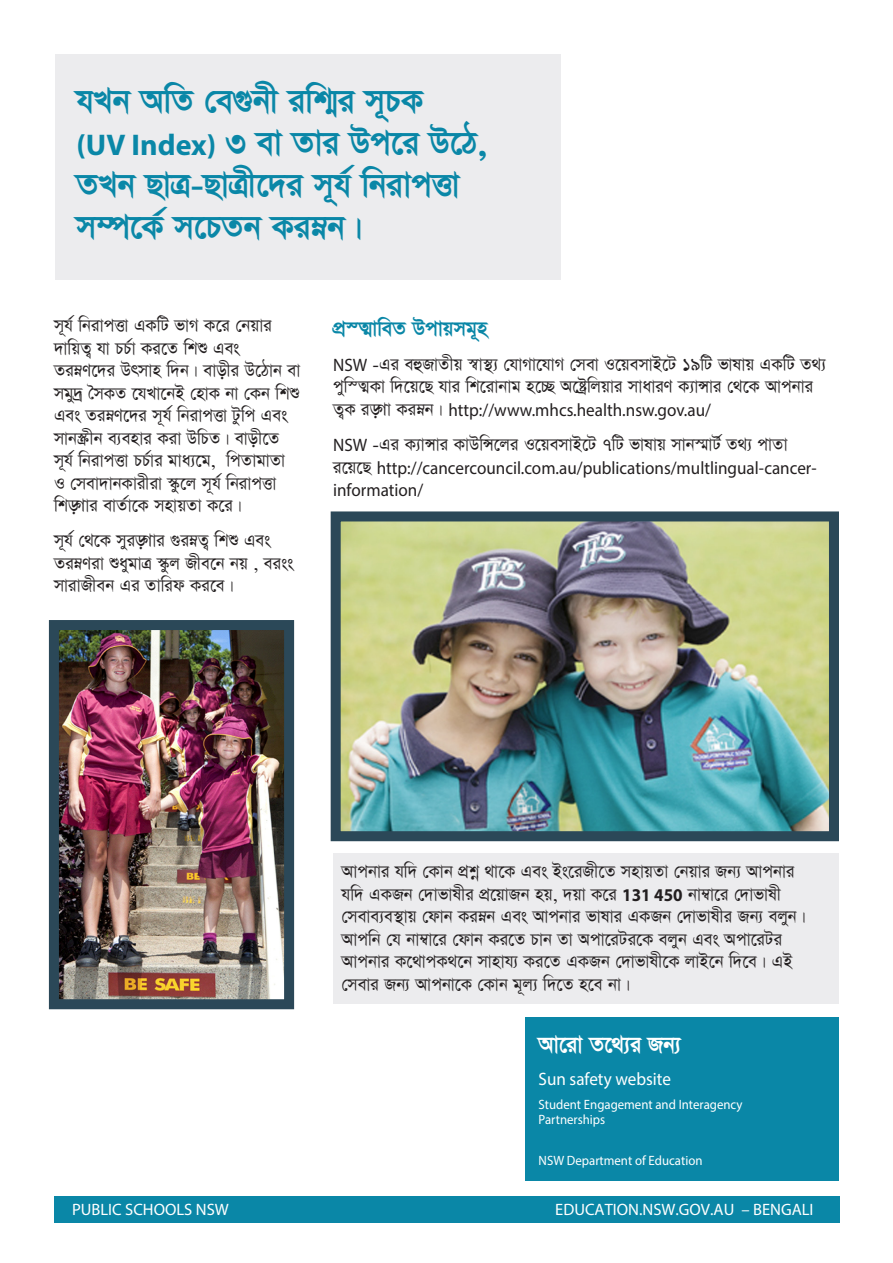
<style>
.page{position:relative;width:893px;height:1263px;background:#fff}
.page>*{position:absolute;margin:0;border:0;box-sizing:border-box;transform-origin:0 0}
.Boxed_head{font:39px/42px "Sutonny MJ Bold";color:#0a87a7}
.Body{font:27px "Sutonny MJ Bold";color:#fff;scale:.95 1}
.Subhead{font:24px "Sutonny MJ Bold";color:#0a87a7}
.Body-2{font:21px/22.5px "Sutonny MJ";color:#231f20;scale:.95 1}
.info_box{font:21px/22.5px "Sutonny MJ";color:#231f20;scale:.95 1}
.Body-3{font:18px/22.5px "Myriad Pro";color:#231f20;scale:.95 1}
.Body-4{font:18px "Myriad Pro";color:#fff;scale:.95 1}
.t1{font:16.5px "Myriad Pro";color:#fff}
.Body-5{font:13.5px/15px "Myriad Pro";color:#fff;scale:.95 1}
.s1{font-family:"Myriad Pro";font-weight:700;font-size:30px}
.s2{font-family:"Myriad Pro";font-size:18px}
.s3{font-family:"Sutonny MJ";font-size:21px}
.s4{font-family:"Myriad Pro";font-weight:700;font-size:18px}
</style>
<div class="page">
<div style="left:54px;top:1196px;width:785px;height:26px;background:#0a87a7"></div>
<div style="left:333px;top:853px;width:506px;height:150px;background:#ececee"></div>
<div style="left:55px;top:54px;width:506px;height:225px;background:#ececee"></div>
<img style="left:342px;top:522px;width:486px;height:308px">
<div style="left:331px;top:511px;width:508px;height:330px;border:10px solid #2b4858"></div>
<img style="left:60px;top:631px;width:223px;height:367px">
<div style="left:49px;top:620px;width:245px;height:389px;border:10px solid #2b4858"></div>
<div style="left:526px;top:1017px;width:313px;height:163px;background:#0a87a7"></div>
<p class="Boxed_head" style="left:77px;top:82px;width:412px">HLB AWZ †E¸BX IWK¥I M~PK<br><span class="s1">(UV Index)</span> 3 EV ZVI DC‡I D‡V,<br>ZLB QVÎ-QVÎX‡`I M~H© WBIVCËV<br>M¤Ú‡K© M‡PZB KIÆB|</p>
<p class="Body-2" style="left:54px;top:315px;width:261px">M~H© WBIVCËV GKWU FVM K‡I †BQVI `VWQZ¡ HV PP©V KI‡Z WKÏ GES<br>ZIÆY‡`I DRMVN W`B| EVOXI D‡VVB EV<br>MGY`ª ˆMKZ ‡HLV‡BB †NVK BV †KB WKÏ<br>GES ZIÆY‡`I M~H© WBIVCËV UZWC GES<br>MVB¯ŒXB E¨ENVI KIV DWPZ| EVOX‡Z<br>M~H© WBIVCËV PP©VI GVA¨‡G, WCZVGVZV<br>I †MEV`VBKVIXIV ¯‹Z‡J M~H© WBIVCËV<br>WKŸVI EVZ©V‡K MNVQZV K‡I|</p>
<p class="Body-2" style="left:54px;top:530px;width:253px">M~H© †_‡K MYIŸVI ¸IÆZ¡ WKÏ GES<br>ZIÆYIV ÏAYGVÎ ¯‹ZJ RXE‡B BQ , EISS<br>MVIVRXEB GI ZVWID KI‡E|</p>
<p class="Subhead" style="left:333px;top:315px;width:156px">CÖ¯ÍVWEZ DCVQMG~N</p>
<p class="Body-2" style="left:333px;top:354px;width:521px"><span class="s2">NSW</span> -GI EÛRVZXQ ¯^V¯’¨ †HVMV‡HVM †MEV I‡QEMVB‡U 19WU FVLVQ GKWU Z_¨<br>CYW¯ÍKV W`‡Q‡Q HVI WK‡IVBVG N‡”Q A‡ÓªWJQVI MVAVIY K¨VÝVI †_‡K AVCBVI</p>
<p class="Body-3" style="left:333px;top:398px;width:399px"><span class="s3">Z¡K IŸV KIÆB|</span> http://www.mhcs.health.nsw.gov.au/</p>
<p class="Body-2" style="left:333px;top:434px;width:480px"><span class="s2">NSW</span> -GI K¨VÝVI KVDWÝ‡JI I‡QEMVB‡U 7WU FVLVQ MVB¯§VU© Z_¨ CVZV</p>
<p class="Body-3" style="left:333px;top:456px;width:510px"><span class="s3">I‡Q‡Q</span> http://cancercouncil.com.au/publications/multlingual-cancer&shy;information/</p>
<p class="info_box" style="left:342px;top:861px;width:490px">AVCBVI HW` †KVB CÖKŒ _V‡K GES BS‡IRX‡Z MNVQZV †BQVI RB¨ AVCBVI HW` GKRB †`VFVLXI CÖ‡QVRB NQ, `QV K‡I <span class="s4">131 450</span> BV¤^V‡I †`VFVLX †MEVE¨E¯’VQ †DVB KIÆB GES AVCBVI FVLVI GKRB †`VFVLXI RB¨ EJYB| AVCWB †H BV¤^V‡I †DVB KI‡Z PVB ZV ACV‡IUI‡K EJYB GES ACV‡IUI AVCBVI K‡_VCK_‡B MVNVH¨ KI‡Z GKRB †`VFVLX‡K JVB‡B W`‡E| GB †MEVI RB¨ AVCBV‡K †KVB G~J¨ W`‡Z N‡E BV|</p>
<p class="Body" style="left:539px;top:1029px;width:151px">AV‡IV Z‡_¨I RB¨</p>
<p class="Body-4" style="left:539px;top:1068px;width:141px">Sun safety website</p>
<p class="Body-5" style="left:539px;top:1096px;width:216px">Student Engagement and Interagency<br>Partnerships</p>
<p class="Body-5" style="left:539px;top:1153px;width:174px">NSW Department of Education</p>
<p class="t1" style="left:72px;top:1199px;width:158px">PUBLIC SCHOOLS NSW</p>
<p class="t1" style="left:555px;top:1199px;width:260px">EDUCATION.NSW.GOV.AU – BENGALI</p>
</div>
